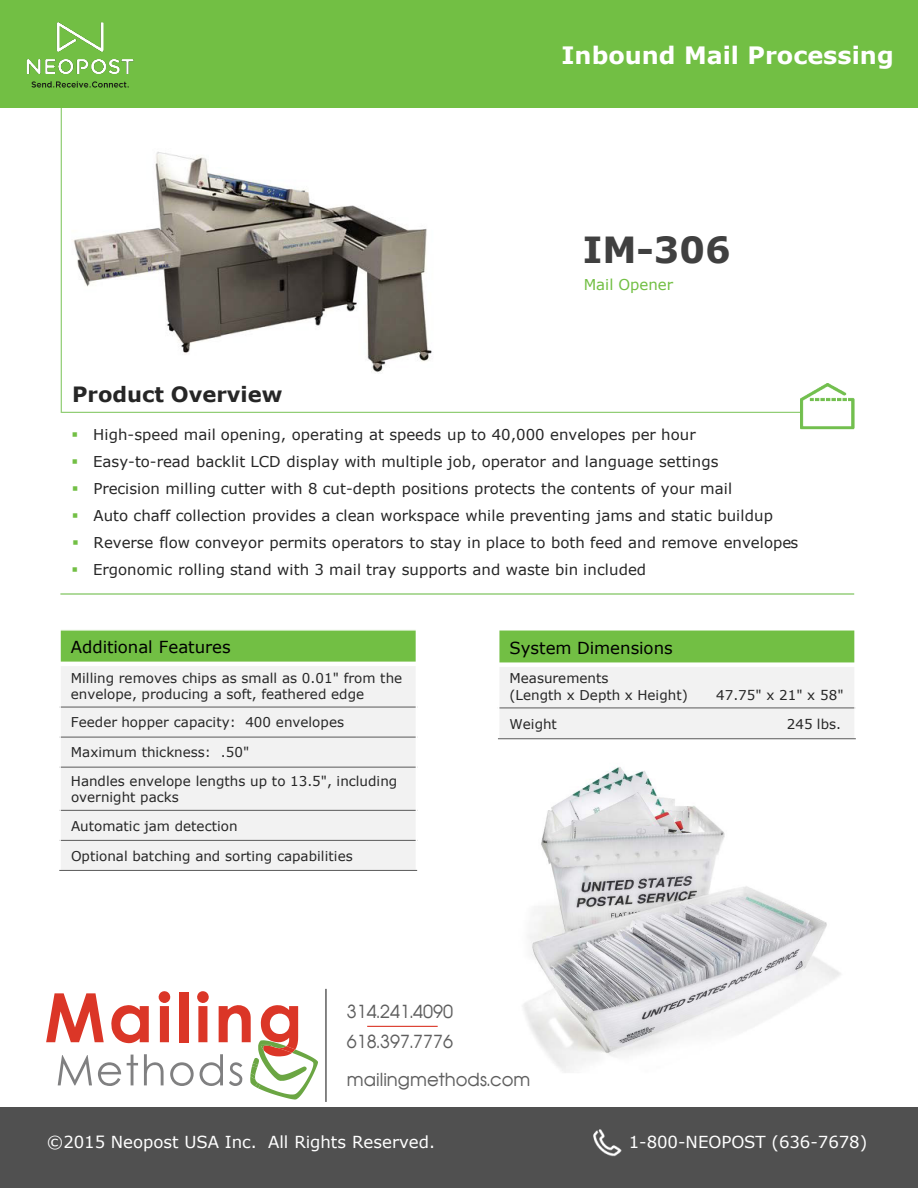
<style>
.page{position:relative;width:918px;height:1188px;background:#fff}
.page>*{position:absolute;margin:0;border:0;box-sizing:border-box;transform-origin:0 0}
.t1{font:700 36px "Verdana";color:#404040}
.t2{font:700 24px "Verdana";color:#fff}
.t3{font:700 21px "Verdana";color:#262626}
.t4{font:18px/30.3px "Avian";color:#5e5e5e}
.t5{font:16.5px "Verdana";color:#fff}
.t6{font:16.5px "Verdana";color:#000}
.t7{font:15px "Verdana";letter-spacing:.005em;color:#262626}
.t8{font:15px "Verdana";color:#72bf44}
.t9{font:13.5px/16.2px "Verdana";letter-spacing:.005em;color:#262626}
.s1{color:#72bf44}
</style>
<div class="page">
<div style="left:0;top:0;width:918px;height:108px;background:#72bf44"></div>
<img style="left:26px;top:22px;width:108px;height:66px">
<img style="left:60px;top:143px;width:372px;height:230px">
<hr style="left:61px;top:108px;width:1px;height:305px;background:#87c968">
<div style="left:60px;top:630px;width:356px;height:34px;background:#72bf44"></div>
<div style="left:60px;top:664px;width:356px;height:43px;background:#f2f2f2"></div>
<div style="left:60px;top:707px;width:356px;height:30px;background:#f2f2f2"></div>
<div style="left:60px;top:737px;width:356px;height:30px;background:#f2f2f2"></div>
<div style="left:60px;top:767px;width:356px;height:43px;background:#f2f2f2"></div>
<div style="left:60px;top:810px;width:356px;height:30px;background:#f2f2f2"></div>
<div style="left:60px;top:840px;width:356px;height:30px;background:#f2f2f2"></div>
<hr style="left:59px;top:662px;width:358px;height:4px;background:#fff">
<hr style="left:59px;top:707px;width:358px;height:1px;background:#595959">
<hr style="left:59px;top:737px;width:358px;height:1px;background:#595959">
<hr style="left:59px;top:767px;width:358px;height:1px;background:#595959">
<hr style="left:59px;top:810px;width:358px;height:1px;background:#595959">
<hr style="left:59px;top:840px;width:358px;height:1px;background:#595959">
<hr style="left:59px;top:629px;width:2px;height:242px;background:#fff">
<hr style="left:416px;top:629px;width:1px;height:242px;background:#fff">
<hr style="left:59px;top:629px;width:358px;height:2px;background:#fff">
<hr style="left:59px;top:870px;width:358px;height:1px;background:#595959">
<div style="left:499px;top:630px;width:356px;height:35px;background:#72bf44"></div>
<div style="left:499px;top:665px;width:356px;height:43px;background:#f2f2f2"></div>
<div style="left:499px;top:708px;width:356px;height:31px;background:#f2f2f2"></div>
<div style="left:498px;top:662px;width:358px;height:5px;background:#fff"></div>
<hr style="left:498px;top:708px;width:358px;height:1px;background:#595959">
<hr style="left:498px;top:629px;width:1px;height:110px;background:#fff">
<hr style="left:854px;top:629px;width:2px;height:110px;background:#fff">
<hr style="left:498px;top:629px;width:358px;height:2px;background:#fff">
<hr style="left:498px;top:739px;width:358px;height:1px;background:#595959">
<hr style="left:62px;top:412px;width:738px;height:1px;background:#87c968">
<img style="left:800px;top:383px;width:55px;height:46px">
<svg style="left:814px;top:397px;width:34px;height:5px"></svg>
<img style="left:523px;top:767px;width:318px;height:306px">
<hr style="left:60px;top:593px;width:794px;height:2px;background:#72bf4e">
<div style="left:0;top:1107px;width:918px;height:81px;background:#505050"></div>
<svg style="left:46px;top:991px;width:272px;height:109px"></svg>
<hr style="left:325px;top:989px;width:2px;height:113px;background:#5e5e5e">
<hr style="left:367px;top:1026px;width:71px;height:1px;background:#db3627">
<h2 class="t2" style="left:562px;top:38px;width:334px">Inbound Mail Processing</h2>
<h3 class="t3" style="left:72px;top:379px;width:212px">Product Overview</h3>
<h1 class="t1" style="left:583px;top:225px;width:149px">IM-306</h1>
<p class="t8" style="left:584px;top:275px;width:91px">Mail Opener</p>
<p class="t7" style="left:72px;top:424px;width:626px"><span class="s1">▪</span> High-speed mail opening, operating at speeds up to 40,000 envelopes per hour</p>
<p class="t7" style="left:72px;top:451px;width:648px"><span class="s1">▪</span> Easy-to-read backlit LCD display with multiple job, operator and language settings</p>
<p class="t7" style="left:72px;top:478px;width:662px"><span class="s1">▪</span> Precision milling cutter with 8 cut-depth positions protects the contents of your mail</p>
<p class="t7" style="left:72px;top:505px;width:703px"><span class="s1">▪</span> Auto chaff collection provides a clean workspace while preventing jams and static buildup</p>
<p class="t7" style="left:72px;top:532px;width:728px"><span class="s1">▪</span> Reverse flow conveyor permits operators to stay in place to both feed and remove envelopes</p>
<p class="t7" style="left:72px;top:559px;width:576px"><span class="s1">▪</span> Ergonomic rolling stand with 3 mail tray supports and waste bin included</p>
<p class="t6" style="left:71px;top:636px;width:161px">Additional Features</p>
<p class="t9" style="left:71px;top:669px;width:333px">Milling removes chips as small as 0.01" from the envelope, producing a soft, feathered edge</p>
<p class="t9" style="left:71px;top:714px;width:275px">Feeder hopper capacity: 400 envelopes</p>
<p class="t9" style="left:71px;top:738px;width:328px;line-height:28.5px">Maximum thickness: .50"<br>Handles envelope lengths up to 13.5", including</p>
<p class="t9" style="left:71px;top:783px;width:168px;line-height:28.5px">overnight packs<br>Automatic jam detection</p>
<p class="t9" style="left:71px;top:847px;width:283px">Optional batching and sorting capabilities</p>
<p class="t6" style="left:509px;top:636px;width:165px">System Dimensions</p>
<p class="t9" style="left:509px;top:670px;width:180px">Measurements<br>(Length x Depth x Height)</p>
<p class="t9" style="left:716px;top:686px;width:129px">47.75" x 21" x 58"</p>
<p class="t9" style="left:510px;top:715px;width:49px">Weight</p>
<p class="t9" style="left:787px;top:715px;width:56px">245 lbs.</p>
<p class="t4" style="left:347px;top:996px;width:108px">314.241.4090<br>618.397.7776</p>
<p class="t4" style="left:347px;top:1064px;width:185px">mailingmethods.com</p>
<p class="t5" style="left:47px;top:1131px;width:390px">©2015 Neopost USA Inc. All Rights Reserved.</p>
<p class="t5" style="left:629px;top:1131px;width:240px">1-800-NEO POST (636-7678)</p>
</div>
